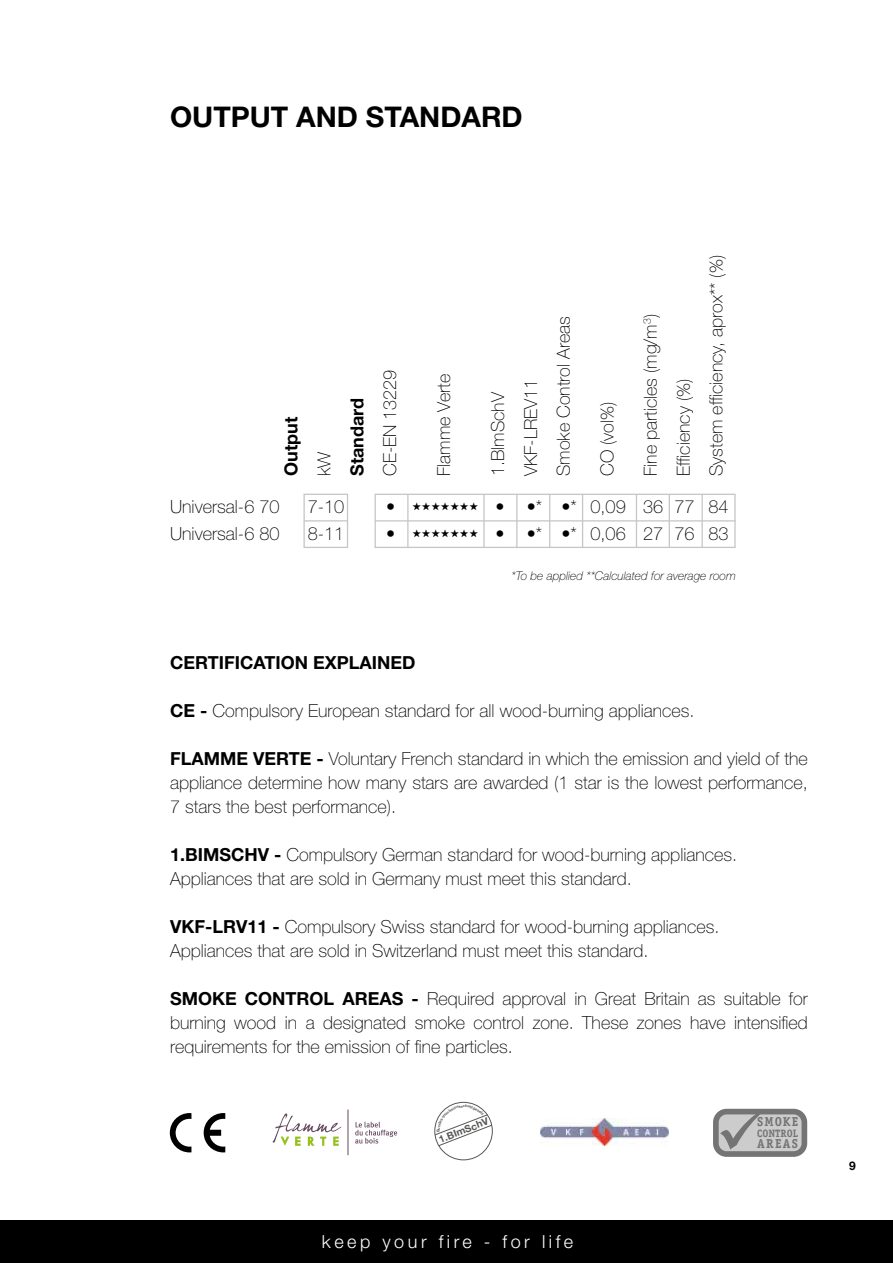
<style>
.page{position:relative;width:893px;height:1263px;background:#fff}
.page>*{position:absolute;margin:0;border:0;box-sizing:border-box;transform-origin:0 0}
.t1{font:700 28.5px "Helvetica Neue LT Std";color:#000}
.t2{font:100 18.15px "Helvetica Neue LT Std";color:#000}
.t3{font:100 18px/24px "Helvetica Neue LT Std";color:#000}
.t4{font:700 18px "Helvetica Neue LT Std";color:#000}
.t5{font:300 18px "Helvetica Neue LT Std";letter-spacing:.195em;color:#fff}
.t6{font:700 13.05px "Officina Serif Std";letter-spacing:.09em;color:#757474;scale:.94 1}
.t7{font:italic 100 12px "Helvetica Neue LT Std";color:#000}
.t8{font:700 12px "Helvetica Neue LT Std";color:#000}
.t9{font:700 10.8px "Officina Serif Std";color:#757474;scale:.94 1}
.t10{font:700 9.9px "Helvetica Neue LT Std";color:#575756}
.s1{font-weight:700}
</style>
<div class="page">
<div style="left:0;top:1220px;width:893px;height:43px;background:#000"></div>
<div style="left:303px;top:494px;width:45px;height:54px;border:1px solid #c6c6c6"></div>
<hr style="left:304px;top:520px;width:44px;height:1px;background:#c6c6c6">
<div style="left:375px;top:494px;width:361px;height:54px;border:1px solid #c6c6c6"></div>
<hr style="left:375px;top:520px;width:361px;height:1px;background:#c6c6c6">
<hr style="left:669px;top:494px;width:1px;height:54px;background:#c6c6c6">
<hr style="left:549px;top:494px;width:1px;height:54px;background:#c6c6c6">
<hr style="left:407px;top:494px;width:2px;height:54px;background:#c6c6c6">
<hr style="left:483px;top:494px;width:2px;height:54px;background:#c6c6c6">
<hr style="left:701px;top:494px;width:2px;height:54px;background:#c6c6c6">
<hr style="left:582px;top:494px;width:1px;height:54px;background:#c6c6c6">
<hr style="left:516px;top:494px;width:1px;height:54px;background:#c6c6c6">
<hr style="left:636px;top:494px;width:1px;height:54px;background:#c6c6c6">
<svg style="left:170px;top:1113px;width:21px;height:39px"></svg>
<svg style="left:204px;top:1113px;width:21px;height:39px"></svg>
<hr style="left:348px;top:1109px;width:1px;height:46px;background:#65485e">
<svg style="left:355px;top:1122px;width:42px;height:21px"></svg>
<svg style="left:272px;top:1113px;width:70px;height:33px"></svg>
<img style="left:540px;top:1119px;width:128px;height:27px">
<svg style="left:713px;top:1109px;width:94px;height:48px"></svg>
<svg style="left:434px;top:1104px;width:59px;height:43px"></svg>
<h1 class="t1" style="left:170px;top:99px;width:354px">OUTPUT AND STANDARD</h1>
<p class="t4" style="left:280px;top:476px;width:61px;rotate:-90deg">Output</p>
<p class="t3" style="left:312px;top:476px;width:26px;rotate:-90deg">kW</p>
<p class="t4" style="left:346px;top:476px;width:80px;rotate:-90deg">Standard</p>
<p class="t3" style="left:378px;top:476px;width:108px;rotate:-90deg">CE-EN 13229</p>
<p class="t3" style="left:432px;top:476px;width:103px;rotate:-90deg">Flamme Verte</p>
<p class="t3" style="left:481px;top:476px;width:161px;line-height:32.8px;rotate:-90deg">1.BlmSchV<br>VKF-LREV11<br>Smoke Control Areas</p>
<p class="t3" style="left:595px;top:476px;width:76px;rotate:-90deg">CO (vol%)</p>
<p class="t3" style="left:634px;top:476px;width:223px;line-height:32.8px;rotate:-90deg">Fine particles (mg/m<sup>3</sup>)<br>Efficiency (%)<br>System efficiency, aprox** (%)</p>
<p class="t2" style="left:170px;top:496px;width:111px">Universal-6 70</p>
<p class="t2" style="left:308px;top:496px;width:38px">7-10</p>
<p class="t2" style="left:386px;top:496px;width:11px">•</p>
<p class="t2" style="left:496px;top:496px;width:234px">• •* •* 0,09 36 77 84</p>
<p class="t2" style="left:170px;top:523px;width:111px">Universal-6 80</p>
<p class="t2" style="left:308px;top:523px;width:38px">8-11</p>
<p class="t2" style="left:386px;top:523px;width:11px">•</p>
<p class="t2" style="left:496px;top:523px;width:234px">• •* •* 0,06 27 76 83</p>
<p class="t7" style="left:511px;top:568px;width:226px">*To be applied **Calculated for average room</p>
<p class="t4" style="left:170px;top:651px;width:247px">CERTIFICATION EXPLAINED</p>
<p class="t3" style="left:170px;top:698px;width:526px"><span class="s1">CE -</span> Compulsory European standard for all wood-burning appliances.</p>
<p class="t3" style="left:170px;top:746px;width:639px;text-align:justify"><span class="s1">FLAMME VERTE -</span> Voluntary French standard in which the emission and yield of the appliance determine how many stars are awarded (1 star is the lowest performance, 7 stars the best performance).</p>
<p class="t3" style="left:170px;top:842px;width:568px"><span class="s1">1.BIMSCHV -</span> Compulsory German standard for wood-burning appliances.<br>Appliances that are sold in Germany must meet this standard.</p>
<p class="t3" style="left:170px;top:914px;width:551px"><span class="s1">VKF-LRV11 -</span> Compulsory Swiss standard for wood-burning appliances.<br>Appliances that are sold in Switzerland must meet this standard.</p>
<p class="t3" style="left:170px;top:986px;width:639px;text-align:justify"><span class="s1">SMOKE CONTROL AREAS -</span> Required approval in Great Britain as suitable for burning wood in a designated smoke control zone. These zones have intensified requirements for the emission of fine particles.</p>
<p class="t10" style="left:437px;top:1134px;width:54px;rotate:-21deg">1.BImSchV</p>
<p class="t6" style="left:757px;top:1114px;width:45px">SMOKE</p>
<p class="t9" style="left:757px;top:1126px;width:45px">CONTROL</p>
<p class="t6" style="left:757px;top:1135px;width:45px">AREAS</p>
<p class="t5" style="left:322px;top:1231px;width:253px">keep your fire - for life</p>
<p class="t8" style="left:849px;top:1158px;width:8px">9</p>
</div>
